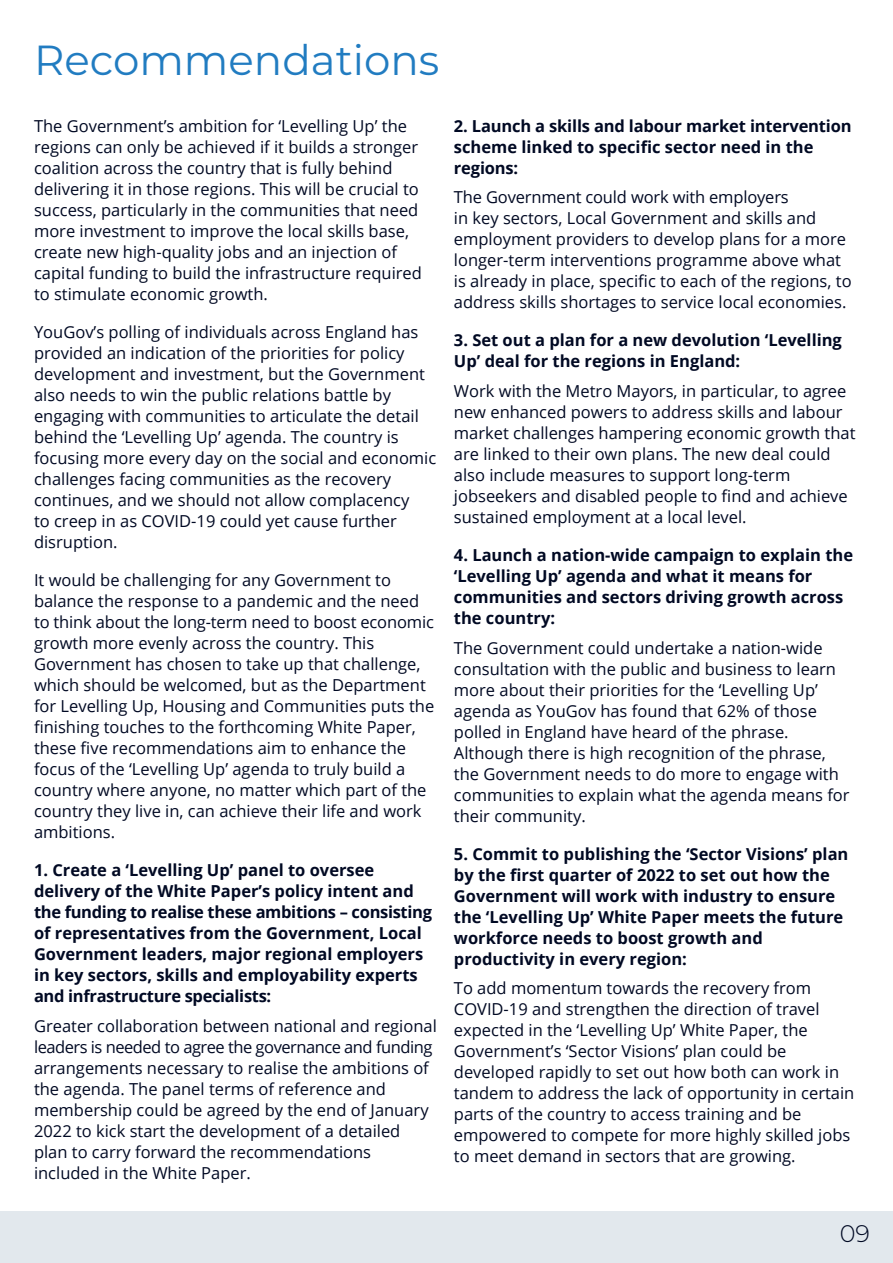
<style>
.page{position:relative;width:893px;height:1263px;background:#fff}
.page>*{position:absolute;margin:0;border:0;box-sizing:border-box;transform-origin:0 0}
.t1{font:42px "Montserrat";color:#217cc1}
.t2{font:300 24px "Montserrat";color:#000923}
.t3{font:16.5px/21px "Open Sans";color:#000923}
.t4{font:700 16.5px/21px "Open Sans";color:#000923}
</style>
<div class="page">
<div style="left:0;top:1212px;width:893px;height:51px;background:#e2e8ed"></div>
<h1 class="t1" style="left:34px;top:31px;width:407px">Recommendations</h1>
<p class="t3" style="left:34px;top:115px;width:389px">The Government’s ambition for ‘Levelling Up’ the regions can only be achieved if it builds a stronger coalition across the country that is fully behind delivering it in those regions. This will be crucial to success, particularly in the communities that need more investment to improve the local skills base, create new high-quality jobs and an injection of capital funding to build the infrastructure required to stimulate economic growth.</p>
<p class="t3" style="left:34px;top:321px;width:404px">YouGov’s polling of individuals across England has provided an indication of the priorities for policy development and investment, but the Government also needs to win the public relations battle by engaging with communities to articulate the detail behind the ‘Levelling Up’ agenda. The country is focusing more every day on the social and economic challenges facing communities as the recovery continues, and we should not allow complacency<br>to creep in as COVID-19 could yet cause further disruption.</p>
<p class="t3" style="left:34px;top:569px;width:402px">It would be challenging for any Government to balance the response to a pandemic and the need to think about the long-term need to boost economic growth more evenly across the country. This Government has chosen to take up that challenge, which should be welcomed, but as the Department for Levelling Up, Housing and Communities puts the finishing touches to the forthcoming White Paper, these five recommendations aim to enhance the focus of the ‘Levelling Up’ agenda to truly build a country where anyone, no matter which part of the country they live in, can achieve their life and work ambitions.</p>
<p class="t4" style="left:34px;top:859px;width:399px">1. Create a ‘Levelling Up’ panel to oversee delivery of the White Paper’s policy intent and the funding to realise these ambitions – consisting of representatives from the Government, Local Government leaders, major regional employers in key sectors, skills and employability experts and infrastructure specialists:</p>
<p class="t3" style="left:34px;top:1014px;width:404px">Greater collaboration between national and regional leaders is needed to agree the governance and funding arrangements necessary to realise the ambitions of the agenda. The panel terms of reference and membership could be agreed by the end of January 2022 to kick start the development of a detailed plan to carry forward the recommendations included in the White Paper.</p>
<p class="t4" style="left:454px;top:115px;width:399px">2. Launch a skills and labour market intervention scheme linked to specific sector need in the regions:</p>
<p class="t3" style="left:454px;top:186px;width:399px">The Government could work with employers<br>in key sectors, Local Government and skills and employment providers to develop plans for a more longer-term interventions programme above what is already in place, specific to each of the regions, to address skills shortages to service local economies.</p>
<p class="t4" style="left:454px;top:330px;width:389px">3. Set out a plan for a new devolution ‘Levelling<br>Up’ deal for the regions in England:</p>
<p class="t3" style="left:454px;top:380px;width:403px">Work with the Metro Mayors, in particular, to agree new enhanced powers to address skills and labour market challenges hampering economic growth that are linked to their own plans. The new deal could also include measures to support long-term jobseekers and disabled people to find and achieve sustained employment at a local level.</p>
<p class="t4" style="left:454px;top:544px;width:401px">4. Launch a nation-wide campaign to explain the ‘Levelling Up’ agenda and what it means for communities and sectors driving growth across the country:</p>
<p class="t3" style="left:454px;top:637px;width:397px">The Government could undertake a nation-wide consultation with the public and business to learn more about their priorities for the ‘Levelling Up’ agenda as YouGov has found that 62% of those polled in England have heard of the phrase.<br>Although there is high recognition of the phrase, the Government needs to do more to engage with communities to explain what the agenda means for their community.</p>
<p class="t4" style="left:454px;top:843px;width:396px">5. Commit to publishing the ‘Sector Visions’ plan by the first quarter of 2022 to set out how the Government will work with industry to ensure the ‘Levelling Up’ White Paper meets the future workforce needs to boost growth and productivity in every region:</p>
<p class="t3" style="left:454px;top:977px;width:402px">To add momentum towards the recovery from COVID-19 and strengthen the direction of travel expected in the ‘Levelling Up’ White Paper, the Government’s ‘Sector Visions’ plan could be developed rapidly to set out how both can work in tandem to address the lack of opportunity in certain parts of the country to access training and be empowered to compete for more highly skilled jobs to meet demand in sectors that are growing.</p>
<h2 class="t2" style="left:840px;top:1217px;width:32px">09</h2>
</div>
